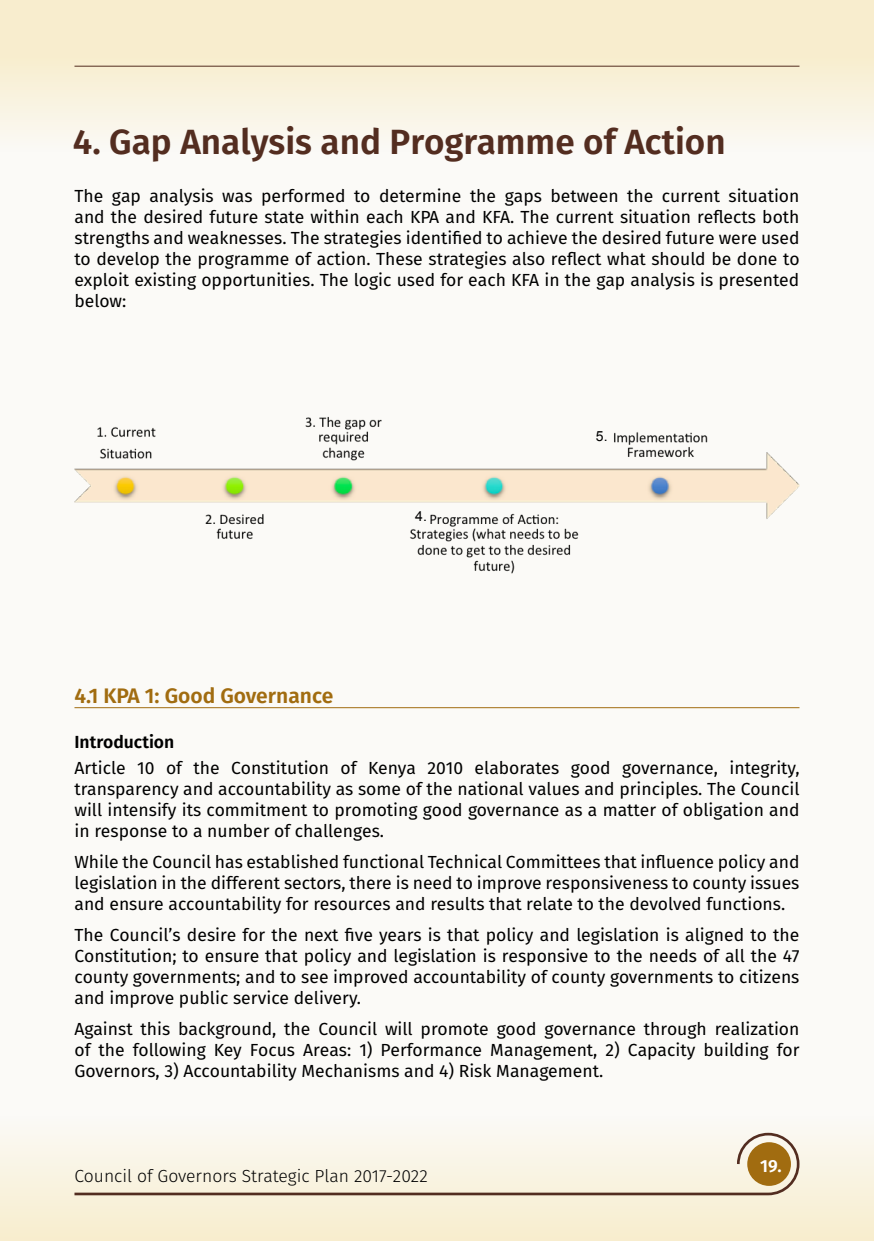
<style>
.page{position:relative;width:874px;height:1241px;background:#fff}
.page>*{position:absolute;margin:0;border:0;box-sizing:border-box;transform-origin:0 0}
.t1{font:600 35px "Fira Sans";color:#532d20}
.t2{font:600 21px "Fira Sans";color:#a16c10}
.t3{font:17.5px/21px "Fira Sans";color:#000;text-align:justify}
.t4{font:300 17.5px "Fira Sans";color:#000}
.t5{font:600 17.5px "Fira Sans";color:#000}
.t6{font:600 17.5px "Fira Sans";color:#fff}
.t7{font:14px "Arial";color:#000}
</style>
<div class="page">
<div style="left:0;top:0;width:873px;height:1240px;background:#fbfaf7"></div>
<div style="left:0;top:0;width:873px;height:174px;background:linear-gradient(to bottom,#f7eac4,#fbfaf8)"></div>
<div style="left:0;top:1086px;width:873px;height:154px;background:linear-gradient(to bottom,#fbfcfd,#f8eecf)"></div>
<svg style="left:72px;top:1131px;width:728px;height:65px"></svg>
<div style="left:746px;top:1141px;width:44px;height:44px;background:#a16c10;border-radius:50%"></div>
<hr style="left:74px;top:66px;width:725px;height:1px;background:#532d20">
<img style="left:74px;top:416px;width:725px;height:158px">
<hr style="left:74px;top:707px;width:725px;height:1px;background:#a16c10">
<h1 class="t1" style="left:73px;top:113px;width:654px">4. Gap Analysis and Programme of Action</h1>
<p class="t3" style="left:74px;top:184px;width:726px">The gap analysis was performed to determine the gaps between the current situation and the desired future state within each KPA and KFA. The current situation reflects both strengths and weaknesses. The strategies identified to achieve the desired future were used to develop the programme of action. These strategies also reflect what should be done to exploit existing opportunities. The logic used for each KFA in the gap analysis is presented below:</p>
<p class="t7" style="left:415px;top:507px;width:13px">4.</p>
<p class="t7" style="left:595px;top:426px;width:13px">5.</p>
<p class="t2" style="left:74px;top:677px;width:260px">4.1 KPA 1: Good Governance</p>
<p class="t5" style="left:74px;top:727px;width:101px">Introduction</p>
<p class="t3" style="left:74px;top:757px;width:726px">Article 10 of the Constitution of Kenya 2010 elaborates good governance, integrity, transparency and accountability as some of the national values and principles. The Council will intensify its commitment to promoting good governance as a matter of obligation and in response to a number of challenges.</p>
<p class="t3" style="left:74px;top:851px;width:726px">While the Council has established functional Technical Committees that influence policy and legislation in the different sectors, there is need to improve responsiveness to county issues and ensure accountability for resources and results that relate to the devolved functions.</p>
<p class="t3" style="left:74px;top:924px;width:726px">The Council’s desire for the next five years is that policy and legislation is aligned to the Constitution; to ensure that policy and legislation is responsive to the needs of all the 47 county governments; and to see improved accountability of county governments to citizens and improve public service delivery.</p>
<p class="t3" style="left:74px;top:1017px;width:726px">Against this background, the Council will promote good governance through realization of the following Key Focus Areas: 1) Performance Management, 2) Capacity building for Governors, 3) Accountability Mechanisms and 4) Risk Management.</p>
<p class="t4" style="left:74px;top:1163px;width:354px">Council of Governors Strategic Plan 2017-2022</p>
<p class="t6" style="left:759px;top:1151px;width:23px">19.</p>
</div>
